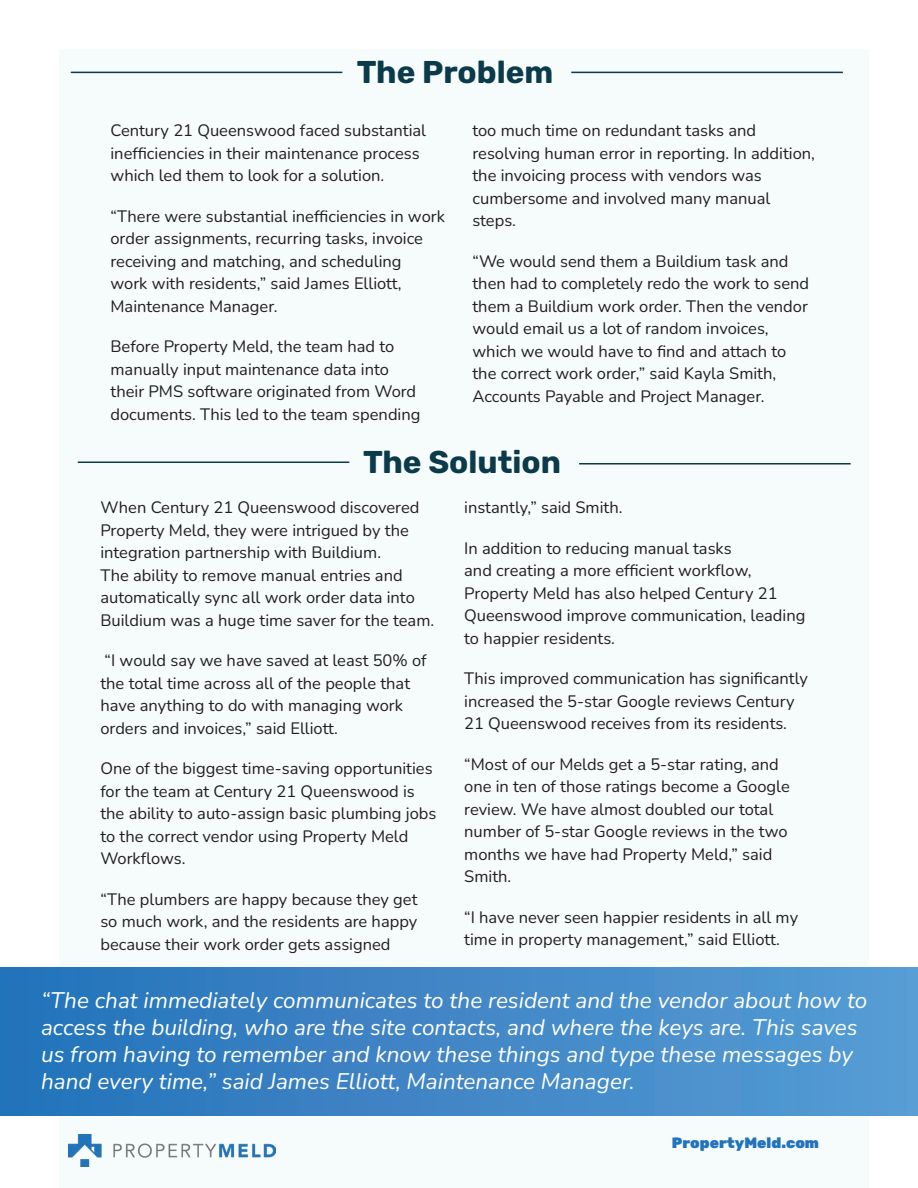
<style>
.page{position:relative;width:918px;height:1188px;background:#fff}
.page>*{position:absolute;margin:0;border:0;box-sizing:border-box;transform-origin:0 0}
.t1{font:700 31.5px "Rubik";color:#0b3a4b}
.t2{font:italic 22.5px/27px "Nunito";color:#fff}
.Header_3{font:16.5px/22.5px "Nunito";color:#231f20}
.t3{font:900 15px "Rubik";color:#2373bb}
</style>
<div class="page">
<div style="left:59px;top:50px;width:810px;height:1138px;background:#f6fbfb"></div>
<div style="left:0;top:968px;width:918px;height:148px;background:linear-gradient(to right,#2572ba,#599cd4)"></div>
<hr style="left:78px;top:462px;width:271px;height:1px;background:#0b3a4b">
<hr style="left:71px;top:72px;width:271px;height:1px;background:#0b3a4b">
<hr style="left:579px;top:463px;width:272px;height:2px;background:#0b3a4b">
<hr style="left:571px;top:72px;width:272px;height:1px;background:#0b3a4b">
<img style="left:68px;top:1134px;width:207px;height:33px">
<p class="t1" style="left:357px;top:55px;width:198px">The Problem</p>
<p class="Header_3" style="left:110px;top:119px;width:317px">Century 21 Queenswood faced substantial inefficiencies in their maintenance process which led them to look for a solution.</p>
<p class="Header_3" style="left:110px;top:204px;width:336px">“There were substantial inefficiencies in work order assignments, recurring tasks, invoice receiving and matching, and scheduling<br>work with residents,” said James Elliott, Maintenance Manager.</p>
<p class="Header_3" style="left:110px;top:335px;width:312px">Before Property Meld, the team had to manually input maintenance data into their PMS software originated from Word documents. This led to the team spending</p>
<p class="Header_3" style="left:472px;top:119px;width:344px">too much time on redundant tasks and resolving human error in reporting. In addition, the invoicing process with vendors was cumbersome and involved many manual steps.</p>
<p class="Header_3" style="left:472px;top:249px;width:338px">“We would send them a Buildium task and then had to completely redo the work to send them a Buildium work order. Then the vendor would email us a lot of random invoices, which we would have to find and attach to the correct work order,” said Kayla Smith, Accounts Payable and Project Manager.</p>
<p class="t1" style="left:363px;top:445px;width:199px">The Solution</p>
<p class="Header_3" style="left:100px;top:496px;width:335px">When Century 21 Queenswood discovered Property Meld, they were intrigued by the integration partnership with Buildium.<br>The ability to remove manual entries and automatically sync all work order data into Buildium was a huge time saver for the team.</p>
<p class="Header_3" style="left:100px;top:649px;width:328px">“I would say we have saved at least 50% of the total time across all of the people that have anything to do with managing work orders and invoices,” said Elliott.</p>
<p class="Header_3" style="left:100px;top:757px;width:338px">One of the biggest time-saving opportunities for the team at Century 21 Queenswood is the ability to auto-assign basic plumbing jobs to the correct vendor using Property Meld Workflows.</p>
<p class="Header_3" style="left:100px;top:887px;width:319px;text-align:justify">“The plumbers are happy because they get so much work, and the residents are happy because their work order gets assigned</p>
<p class="Header_3" style="left:464px;top:496px;width:160px">instantly,” said Smith.</p>
<p class="Header_3" style="left:464px;top:536px;width:343px">In addition to reducing manual tasks<br>and creating a more efficient workflow, Property Meld has also helped Century 21<br>Queenswood improve communication, leading to happier residents.</p>
<p class="Header_3" style="left:464px;top:667px;width:345px">This improved communication has significantly increased the 5-star Google reviews Century<br>21 Queenswood receives from its residents.</p>
<p class="Header_3" style="left:464px;top:752px;width:327px">“Most of our Melds get a 5-star rating, and one in ten of those ratings become a Google review. We have almost doubled our total number of 5-star Google reviews in the two months we have had Property Meld,” said Smith.</p>
<p class="Header_3" style="left:464px;top:905px;width:335px">“I have never seen happier residents in all my time in property management,” said Elliott.</p>
<p class="t2" style="left:41px;top:986px;width:828px">“The chat immediately communicates to the resident and the vendor about how to access the building, who are the site contacts, and where the keys are. This saves us from having to remember and know these things and type these messages by hand every time,” said James Elliott, Maintenance Manager.</p>
<p class="t3" style="left:672px;top:1134px;width:149px">PropertyMeld.com</p>
</div>
